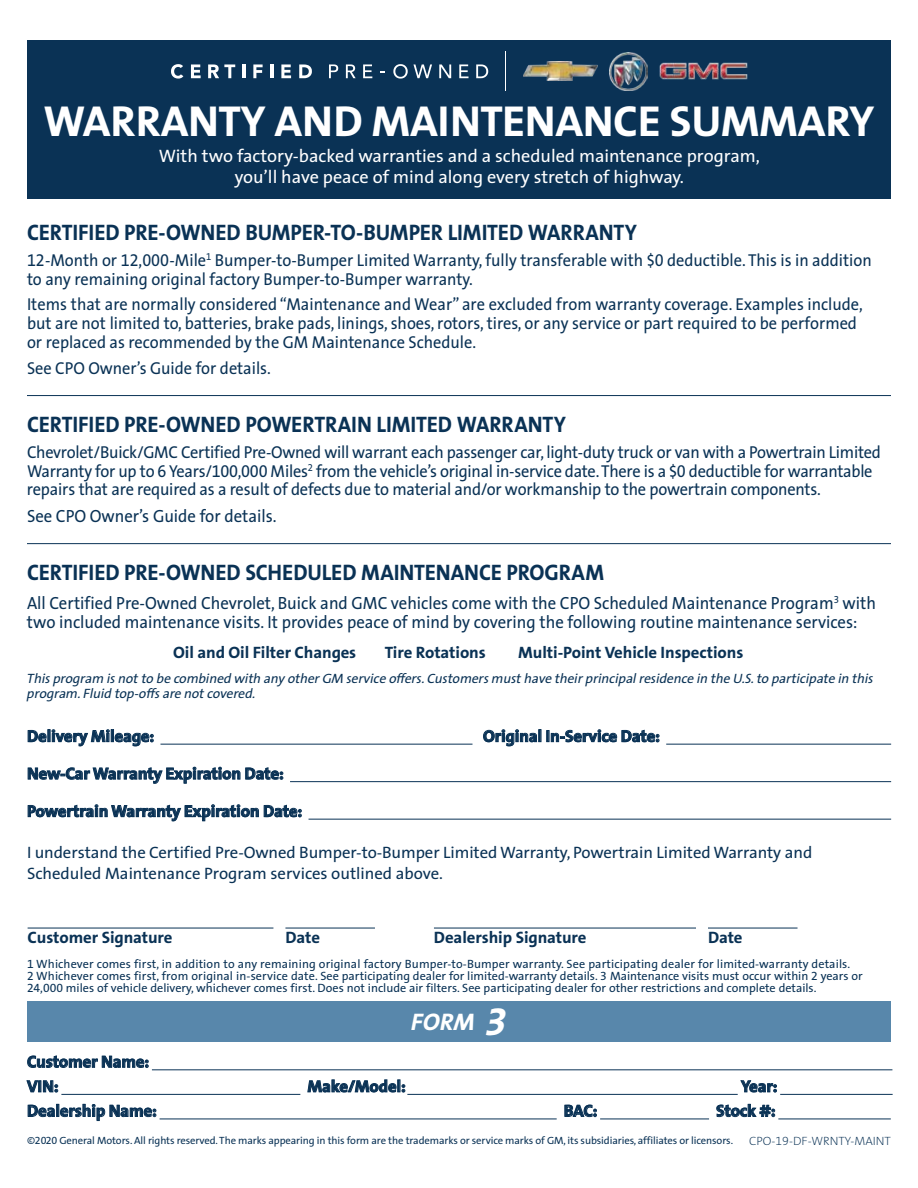
<style>
.page{position:relative;width:918px;height:1188px;background:#fff}
.page>*{position:absolute;margin:0;border:0;box-sizing:border-box;transform-origin:0 0}
.t1{font:700 43.5px "GM Sans";letter-spacing:-.01em;color:#fff}
.t2{font:italic 700 24px "GM Sans";color:#fff}
.t3{font:700 22.5px "GM Sans";letter-spacing:-.005em;color:#0a3255;scale:.93 1}
.t4{font:18px/21.6px "GM Sans";color:#fff;text-align:center}
.t5{font:17.7px/19px "GM Sans";color:#0a3255;scale:.93 1}
.t6{font:17.25px/18.6px "GM Sans";letter-spacing:-.005em;color:#0a3255;scale:.93 1}
.t7{font:700 16.5px/24.6px "GM Sans";letter-spacing:-.005em;color:#0a3255}
.t8{font:16.5px/21px "GM Sans";letter-spacing:-.005em;color:#0a3255}
.t9{font:italic 13.5px/14.5px "GM Sans";letter-spacing:-.005em;color:#0a3255}
.t10{font:12px/12px "GM Sans";color:#0a3255}
.t11{font:300 12px "GM Sans";color:#0a3255}
.t12{font:10.5px "GM Sans";letter-spacing:-.01em;color:#0a3255}
.s1{font-size:39px}
</style>
<div class="page">
<div style="left:27px;top:40px;width:864px;height:159px;background:#0a3255"></div>
<hr style="left:27px;top:395px;width:864px;height:1px;background:#0a3255">
<hr style="left:27px;top:543px;width:864px;height:1px;background:#0a3255">
<hr style="left:160px;top:744px;width:312px;height:1px;background:#0a3255">
<hr style="left:666px;top:744px;width:225px;height:1px;background:#0a3255">
<hr style="left:290px;top:781px;width:601px;height:1px;background:#0a3255">
<hr style="left:309px;top:819px;width:582px;height:1px;background:#0a3255">
<svg style="left:27px;top:730px;width:126px;height:17px"></svg>
<svg style="left:483px;top:730px;width:58px;height:17px"></svg>
<svg style="left:547px;top:730px;width:112px;height:13px"></svg>
<svg style="left:27px;top:767px;width:256px;height:17px"></svg>
<svg style="left:27px;top:805px;width:274px;height:17px"></svg>
<hr style="left:28px;top:928px;width:245px;height:1px;background:#0a3255">
<hr style="left:285px;top:928px;width:90px;height:1px;background:#0a3255">
<hr style="left:434px;top:928px;width:262px;height:1px;background:#0a3255">
<hr style="left:708px;top:928px;width:90px;height:1px;background:#0a3255">
<div style="left:27px;top:1001px;width:864px;height:41px;background:#5887ab"></div>
<svg style="left:329px;top:64px;width:9px;height:14px"></svg>
<svg style="left:346px;top:64px;width:10px;height:14px"></svg>
<svg style="left:363px;top:64px;width:9px;height:14px"></svg>
<svg style="left:393px;top:64px;width:39px;height:15px"></svg>
<svg style="left:439px;top:64px;width:12px;height:14px"></svg>
<svg style="left:459px;top:64px;width:10px;height:14px"></svg>
<svg style="left:476px;top:64px;width:12px;height:14px"></svg>
<svg style="left:171px;top:64px;width:12px;height:15px"></svg>
<svg style="left:191px;top:64px;width:10px;height:14px"></svg>
<svg style="left:208px;top:64px;width:27px;height:14px"></svg>
<hr style="left:242px;top:64px;width:4px;height:14px;background:#fff">
<svg style="left:253px;top:64px;width:10px;height:14px"></svg>
<hr style="left:270px;top:64px;width:4px;height:14px;background:#fff">
<svg style="left:281px;top:64px;width:10px;height:14px"></svg>
<svg style="left:299px;top:64px;width:13px;height:14px"></svg>
<hr style="left:505px;top:52px;width:1px;height:39px;background:#fff">
<img style="left:524px;top:61px;width:74px;height:20px">
<img style="left:610px;top:53px;width:37px;height:37px">
<img style="left:659px;top:62px;width:89px;height:18px">
<hr style="left:152px;top:1070px;width:740px;height:1px;background:#0a3255">
<hr style="left:61px;top:1094px;width:239px;height:1px;background:#0a3255">
<hr style="left:407px;top:1094px;width:331px;height:1px;background:#0a3255">
<hr style="left:780px;top:1094px;width:113px;height:1px;background:#0a3255">
<hr style="left:160px;top:1119px;width:397px;height:1px;background:#0a3255">
<hr style="left:600px;top:1119px;width:109px;height:1px;background:#0a3255">
<hr style="left:778px;top:1119px;width:113px;height:1px;background:#0a3255">
<svg style="left:27px;top:1055px;width:121px;height:13px"></svg>
<svg style="left:26px;top:1080px;width:32px;height:13px"></svg>
<svg style="left:307px;top:1079px;width:98px;height:14px"></svg>
<svg style="left:740px;top:1080px;width:37px;height:13px"></svg>
<svg style="left:27px;top:1104px;width:129px;height:17px"></svg>
<svg style="left:564px;top:1104px;width:32px;height:13px"></svg>
<svg style="left:716px;top:1104px;width:59px;height:13px"></svg>
<h1 class="t1" style="left:44px;top:95px;width:832px">WARRANTY AND MAINTENANCE SUMMARY</h1>
<p class="t4" style="left:159px;top:145px;width:603px">With two factory-backed warranties and a scheduled maintenance program, you’ll have peace of mind along every stretch of highway.</p>
<h3 class="t3" style="left:27px;top:219px;width:658px">CERTIFIED PRE-OWNED BUMPER-TO-BUMPER LIMITED WARRANTY</h3>
<p class="t6" style="left:27px;top:251px;width:910px">12-Month or 12,000-Mile<sup>1</sup> Bumper-to-Bumper Limited Warranty, fully transferable with $0 deductible. This is in addition to any remaining original factory Bumper-to-Bumper warranty.</p>
<p class="t6" style="left:27px;top:295px;width:900px">Items that are normally considered “Maintenance and Wear” are excluded from warranty coverage. Examples include, but are not limited to, batteries, brake pads, linings, shoes, rotors, tires, or any service or part required to be performed or replaced as recommended by the GM Maintenance Schedule.</p>
<p class="t6" style="left:27px;top:358px;width:264px">See CPO Owner’s Guide for details.</p>
<h3 class="t3" style="left:27px;top:411px;width:581px">CERTIFIED PRE-OWNED POWERTRAIN LIMITED WARRANTY</h3>
<p class="t6" style="left:27px;top:443px;width:920px">Chevrolet/Buick/GMC Certified Pre-Owned will warrant each passenger car, light-duty truck or van with a Powertrain Limited<br>Warranty for up to 6 Years/100,000 Miles<sup>2</sup> from the vehicle’s original in-service date. There is a $0 deductible for warrantable repairs that are required as a result of defects due to material and/or workmanship to the powertrain components.</p>
<p class="t5" style="left:27px;top:506px;width:270px">See CPO Owner’s Guide for details.</p>
<h3 class="t3" style="left:27px;top:559px;width:622px">CERTIFIED PRE-OWNED SCHEDULED MAINTENANCE PROGRAM</h3>
<p class="t5" style="left:27px;top:594px;width:914px">All Certified Pre-Owned Chevrolet, Buick and GMC vehicles come with the CPO Scheduled Maintenance Program<sup>3</sup> with two included maintenance visits. It provides peace of mind by covering the following routine maintenance services:</p>
<p class="t7" style="left:173px;top:640px;width:185px">Oil and Oil Filter Changes</p>
<p class="t7" style="left:385px;top:640px;width:103px">Tire Rotations</p>
<p class="t7" style="left:518px;top:640px;width:227px">Multi-Point Vehicle Inspections</p>
<p class="t9" style="left:27px;top:672px;width:848px">This program is not to be combined with any other GM service offers. Customers must have their principal residence in the U.S. to participate in this program. Fluid top-offs are not covered.</p>
<p class="t7" style="left:27px;top:724px;width:129px">Delivery Mileage:</p>
<p class="t7" style="left:483px;top:724px;width:178px">Original In-Service Date:</p>
<p class="t7" style="left:27px;top:761px;width:258px">New-Car Warranty Expiration Date:</p>
<p class="t7" style="left:27px;top:799px;width:277px">Powertrain Warranty Expiration Date:</p>
<p class="t8" style="left:27px;top:842px;width:787px">I understand the Certified Pre-Owned Bumper-to-Bumper Limited Warranty, Powertrain Limited Warranty and<br>Scheduled Maintenance Program services outlined above.</p>
<p class="t7" style="left:28px;top:925px;width:147px">Customer Signature</p>
<p class="t7" style="left:285px;top:925px;width:36px">Date</p>
<p class="t7" style="left:434px;top:925px;width:154px">Dealership Signature</p>
<p class="t7" style="left:708px;top:925px;width:36px">Date</p>
<p class="t10" style="left:27px;top:958px;width:837px">1 Whichever comes first, in addition to any remaining original factory Bumper-to-Bumper warranty. See participating dealer for limited-warranty details.<br>2 Whichever comes first, from original in-service date. See participating dealer for limited-warranty details. 3 Maintenance visits must occur within 2 years or<br>24,000 miles of vehicle delivery, whichever comes first. Does not include air filters. See participating dealer for other restrictions and complete details.</p>
<h2 class="t2" style="left:411px;top:1008px;width:98px">FORM <span class="s1">3</span></h2>
<p class="t7" style="left:27px;top:1050px;width:124px">Customer Name:<br>VIN:</p>
<p class="t7" style="left:307px;top:1074px;width:100px">Make/Model:</p>
<p class="t7" style="left:741px;top:1074px;width:38px">Year:</p>
<p class="t7" style="left:27px;top:1099px;width:131px">Dealership Name:</p>
<p class="t7" style="left:564px;top:1099px;width:35px">BAC:</p>
<p class="t7" style="left:716px;top:1099px;width:61px">Stock #:</p>
<p class="t12" style="left:27px;top:1135px;width:708px">©2020 General Motors. All rights reserved. The marks appearing in this form are the trademarks or service marks of GM, its subsidiaries, affiliates or licensors.</p>
<p class="t11" style="left:749px;top:1134px;width:143px">CPO-19-DF-WRNTY-MAINT</p>
</div>
